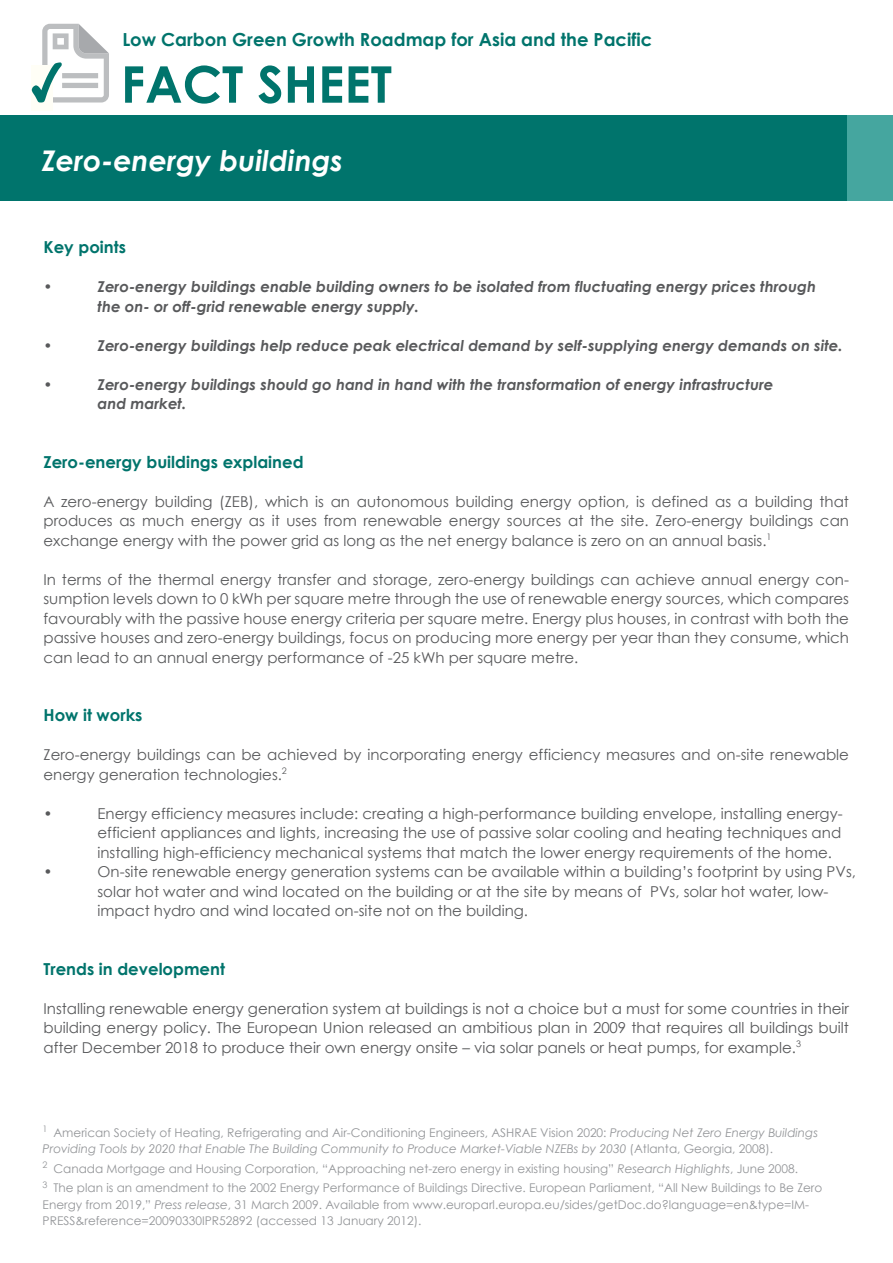
<style>
.page{position:relative;width:893px;height:1263px;background:#fff}
.page>*{position:absolute;margin:0;border:0;box-sizing:border-box;transform-origin:0 0}
.t1{font:700 50.55px "Century Gothic";color:#00746c}
.t2{font:italic 700 28.5px "Century Gothic";color:#fff}
.t3{font:700 18px "Century Gothic";color:#00746c}
.t4{font:700 16.5px "Century Gothic";color:#00746c}
.t5{font:15px/19.5px "Century Gothic";color:#58595b;text-align:justify}
.t6{font:italic 700 15px/19.5px "Century Gothic";color:#58595b}
.t7{font:12px/19.5px "Century Gothic";color:#939598}
.t8{font:italic 12px/16.5px "Century Gothic";color:#939598}
.s1{font-style:normal}
.s2{font-style:italic}
</style>
<div class="page">
<div style="left:0;top:115px;width:893px;height:86px;background:#00746c"></div>
<div style="left:848px;top:115px;width:45px;height:86px;background:#45a69f"></div>
<div style="left:31px;top:66px;width:21px;height:45px;background:#fffef6"></div>
<svg style="left:32px;top:24px;width:77px;height:78px"></svg>
<p class="t3" style="left:122px;top:29px;width:531px">Low Carbon Green Growth Roadmap for Asia and the Pacific</p>
<p class="t1" style="left:121px;top:53px;width:273px">FACT SHEET</p>
<p class="t2" style="left:42px;top:143px;width:303px">Zero-energy buildings</p>
<p class="t4" style="left:43px;top:237px;width:84px">Key points</p>
<p class="t6" style="left:43px;top:277px;width:11px">•</p>
<p class="t6" style="left:97px;top:277px;width:720px">Zero-energy buildings enable building owners to be isolated from fluctuating energy prices through the on- or off-grid renewable energy supply.</p>
<p class="t6" style="left:43px;top:335px;width:11px">•</p>
<p class="t6" style="left:97px;top:335px;width:747px">Zero-energy buildings help reduce peak electrical demand by self-supplying energy demands on site.</p>
<p class="t6" style="left:43px;top:374px;width:11px">•</p>
<p class="t6" style="left:97px;top:374px;width:677px">Zero-energy buildings should go hand in hand with the transformation of energy infrastructure and market.</p>
<p class="t4" style="left:43px;top:451px;width:262px">Zero-energy buildings explained</p>
<p class="t5" style="left:43px;top:491px;width:807px">A zero-energy building (ZEB), which is an autonomous building energy option, is defined as a building that produces as much energy as it uses from renewable energy sources at the site. Zero-energy buildings can exchange energy with the power grid as long as the net energy balance is zero on an annual basis.<sup>1</sup></p>
<p class="t5" style="left:43px;top:569px;width:807px">In terms of the thermal energy transfer and storage, zero-energy buildings can achieve annual energy con&shy;sumption levels down to 0 kWh per square metre through the use of renewable energy sources, which compares favourably with the passive house energy criteria per square metre. Energy plus houses, in contrast with both the passive houses and zero-energy buildings, focus on producing more energy per year than they consume, which can lead to an annual energy performance of -25 kWh per square metre.</p>
<p class="t4" style="left:43px;top:705px;width:101px">How it works</p>
<p class="t5" style="left:43px;top:745px;width:807px">Zero-energy buildings can be achieved by incorporating energy efficiency measures and on-site renewable energy generation technologies.<sup>2</sup></p>
<p class="t5" style="left:43px;top:803px;width:11px">•</p>
<p class="t5" style="left:97px;top:803px;width:747px">Energy efficiency measures include: creating a high-performance building envelope, installing energy&shy;efficient appliances and lights, increasing the use of passive solar cooling and heating techniques and installing high-efficiency mechanical systems that match the lower energy requirements of the home.</p>
<p class="t5" style="left:43px;top:862px;width:11px">•</p>
<p class="t5" style="left:97px;top:862px;width:760px;text-align:left">On-site renewable energy generation systems can be available within a building’s footprint by using PVs, solar hot water and wind located on the building or at the site by means of PVs, solar hot water, low&shy;impact hydro and wind located on-site not on the building.</p>
<p class="t4" style="left:43px;top:958px;width:183px">Trends in development</p>
<p class="t5" style="left:43px;top:998px;width:807px">Installing renewable energy generation system at buildings is not a choice but a must for some countries in their building energy policy. The European Union released an ambitious plan in 2009 that requires all buildings built after December 2018 to produce their own energy onsite – via solar panels or heat pumps, for example.<sup>3</sup></p>
<p class="t8" style="left:43px;top:1124px;width:777px"><sup>1</sup> <span class="s1">American Society of Heating, Refrigerating and Air-Conditioning Engineers, ASHRAE Vision 2020:</span> Producing Net Zero Energy Buildings<br>Providing Tools by 2020 that Enable The Building Community to Produce Market-Viable NZEBs by 2030 <span class="s1">(Atlanta, Georgia, 2008).</span></p>
<p class="t7" style="left:43px;top:1158px;width:781px"><sup>2</sup> Canada Mortgage and Housing Corporation, “Approaching net-zero energy in existing housing” <span class="s2">Research Highlights</span>, June 2008.<br><sup>3</sup> The plan is an amendment to the 2002 Energy Performance of Buildings Directive. European Parliament, “All New Buildings to Be Zero</p>
<p class="t7" style="left:43px;top:1196px;width:768px;line-height:16.5px">Energy from 2019,” <span class="s2">Press release</span>, 31 March 2009. Available from www.europarl.europa.eu/sides/getDoc.do?language=en&amp;type=IM-<br>PRESS&amp;reference=20090330IPR52892 (accessed 13 January 2012).</p>
</div>
